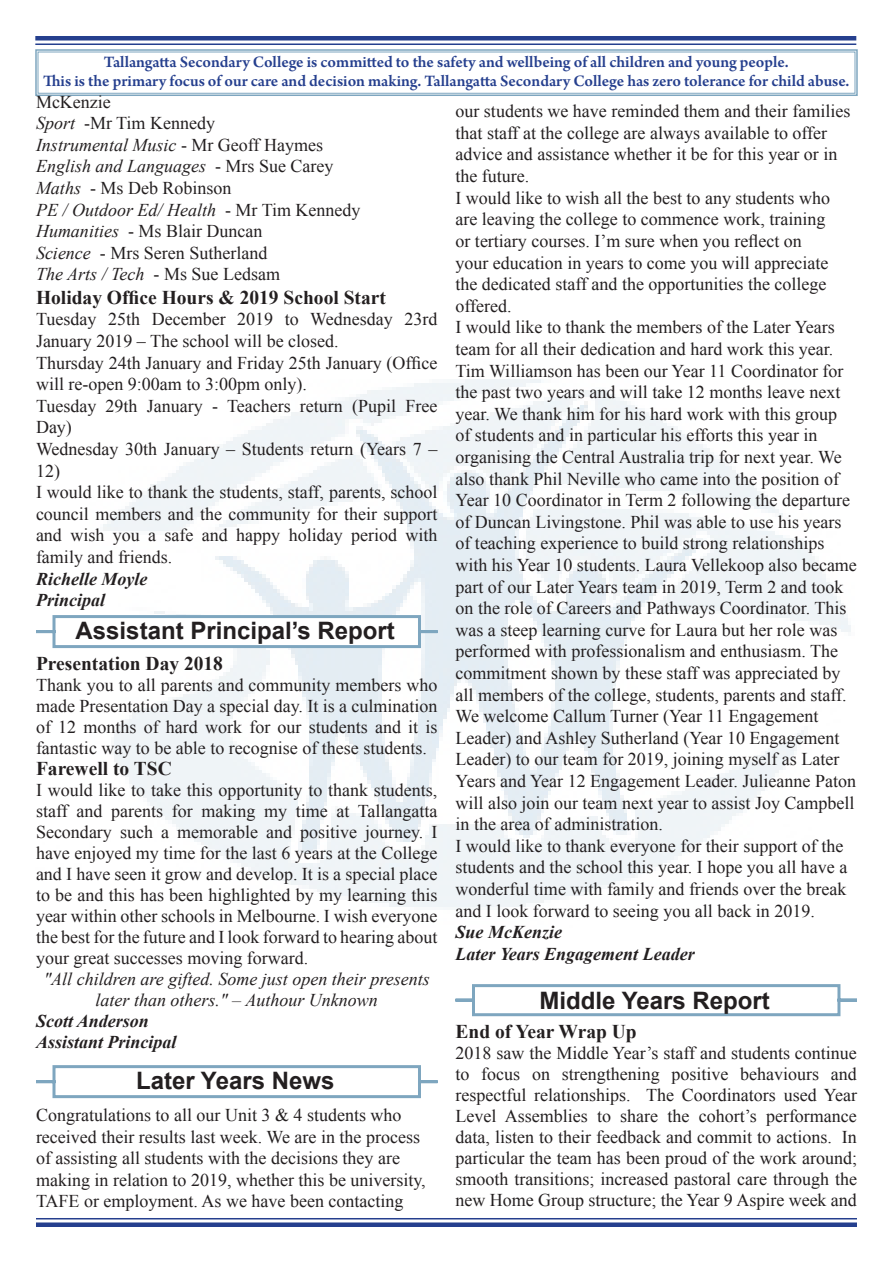
<style>
.page{position:relative;width:893px;height:1263px;background:#fff}
.page>*{position:absolute;margin:0;border:0;box-sizing:border-box;transform-origin:0 0}
.t1{font:700 24px "Arial";color:#231f20}
.t2{font:700 19.5px "Times New Roman";color:#231f20}
.t3{font:18px/21.6px "Times New Roman";color:#231f20}
.t4{font:italic 18px/21px "Times New Roman";color:#231f20;text-align:center}
.t5{font:italic 700 18px "Times New Roman";color:#231f20}
.t6{font:600 16.8px "Arno Pro";letter-spacing:-.005em;color:#253f8e}
.s1{font-style:italic}
.s2{font-style:normal}
</style>
<div class="page">
<img style="left:103px;top:379px;width:748px;height:531px">
<div style="left:35px;top:36px;width:821px;height:5px;background:#253f8e"></div>
<hr style="left:35px;top:43px;width:821px;height:2px;background:#253f8e">
<hr style="left:36px;top:1218px;width:821px;height:1px;background:#253f8e">
<div style="left:36px;top:1222px;width:821px;height:5px;background:#253f8e"></div>
<svg style="left:35px;top:49px;width:823px;height:47px"></svg>
<div style="left:38px;top:52px;width:817px;height:42px;border:1px solid #7ea6bf"></div>
<svg style="left:455px;top:984px;width:402px;height:33px"></svg>
<svg style="left:36px;top:1065px;width:402px;height:34px"></svg>
<svg style="left:36px;top:614px;width:404px;height:36px"></svg>
<p class="t6" style="left:104px;top:52px;width:686px">Tallangatta Secondary College is committed to the safety and wellbeing of all children and young people.</p>
<p class="t6" style="left:43px;top:72px;width:808px">This is the primary focus of our care and decision making. Tallangatta Secondary College has zero tolerance for child abuse.</p>
<p class="t3" style="left:36px;top:90px;width:76px">McKenzie</p>
<p class="t3" style="left:36px;top:112px;width:181px"><span class="s1">Sport</span> -Mr Tim Kennedy</p>
<p class="t4" style="left:36px;top:134px;width:289px">Instrumental Music <span class="s2">- Mr Geoff Haymes</span></p>
<p class="t4" style="left:36px;top:155px;width:299px">English and Languages <span class="s2">- Mrs Sue Carey</span></p>
<p class="t3" style="left:36px;top:177px;width:197px"><span class="s1">Maths</span> - Ms Deb Robinson</p>
<p class="t4" style="left:36px;top:199px;width:326px">PE / Outdoor Ed/ Health <span class="s2">- Mr Tim Kennedy</span></p>
<p class="t3" style="left:36px;top:220px;width:228px"><span class="s1">Humanities</span> - Ms Blair Duncan</p>
<p class="t3" style="left:36px;top:241px;width:233px"><span class="s1">Science</span> - Mrs Seren Sutherland</p>
<p class="t4" style="left:36px;top:263px;width:246px">The Arts / Tech <span class="s2">- Ms Sue Ledsam</span></p>
<p class="t2" style="left:36px;top:283px;width:351px">Holiday Office Hours &amp; 2019 School Start</p>
<p class="t3" style="left:36px;top:308px;width:403px">Tuesday 25th December 2019 to Wednesday 23rd<br>January 2019 – The school will be closed.</p>
<p class="t3" style="left:36px;top:351px;width:403px">Thursday 24th January and Friday 25th January (Office will re-open 9:00am to 3:00pm only).</p>
<p class="t3" style="left:36px;top:394px;width:403px">Tuesday 29th January - Teachers return (Pupil Free<br>Day)</p>
<p class="t3" style="left:36px;top:438px;width:403px">Wednesday 30th January – Students return (Years 7 –<br>12)</p>
<p class="t3" style="left:36px;top:481px;width:403px;text-align:justify">I would like to thank the students, staff, parents, school council members and the community for their support and wish you a safe and happy holiday period with family and friends.</p>
<p class="t5" style="left:36px;top:566px;width:113px">Richelle Moyle</p>
<p class="t5" style="left:36px;top:588px;width:71px">Principal</p>
<p class="t1" style="left:76px;top:613px;width:321px">Assistant Principal’s Report</p>
<p class="t2" style="left:36px;top:650px;width:189px">Presentation Day 2018</p>
<p class="t3" style="left:36px;top:674px;width:403px;line-height:21px;text-align:justify">Thank you to all parents and community members who made Presentation Day a special day. It is a culmination of 12 months of hard work for our students and it is fantastic way to be able to recognise of these students.</p>
<p class="t2" style="left:36px;top:755px;width:137px">Farewell to TSC</p>
<p class="t3" style="left:36px;top:779px;width:403px;line-height:21px;text-align:justify">I would like to take this opportunity to thank students, staff and parents for making my time at Tallangatta Secondary such a memorable and positive journey. I have enjoyed my time for the last 6 years at the College and I have seen it grow and develop. It is a special place to be and this has been highlighted by my learning this year within other schools in Melbourne. I wish everyone the best for the future and I look forward to hearing about your great successes moving forward.</p>
<p class="t4" style="left:44px;top:968px;width:388px">"All children are gifted. Some just open their presents later than others." – Authour Unknown</p>
<p class="t5" style="left:36px;top:1009px;width:114px">Scott Anderson</p>
<p class="t5" style="left:36px;top:1030px;width:142px">Assistant Principal</p>
<p class="t1" style="left:136px;top:1063px;width:200px">Later Years News</p>
<p class="t3" style="left:36px;top:1103px;width:391px">Congratulations to all our Unit 3 &amp; 4 students who received their results last week. We are in the process of assisting all students with the decisions they are making in relation to 2019, whether this be university, TAFE or employment. As we have been contacting</p>
<p class="t3" style="left:455px;top:100px;width:396px">our students we have reminded them and their families that staff at the college are always available to offer advice and assistance whether it be for this year or in the future.</p>
<p class="t3" style="left:455px;top:186px;width:376px">I would like to wish all the best to any students who are leaving the college to commence work, training or tertiary courses. I’m sure when you reflect on your education in years to come you will appreciate the dedicated staff and the opportunities the college offered.</p>
<p class="t3" style="left:455px;top:316px;width:403px">I would like to thank the members of the Later Years team for all their dedication and hard work this year.<br>Tim Williamson has been our Year 11 Coordinator for the past two years and will take 12 months leave next year. We thank him for his hard work with this group<br>of students and in particular his efforts this year in organising the Central Australia trip for next year. We also thank Phil Neville who came into the position of Year 10 Coordinator in Term 2 following the departure of Duncan Livingstone. Phil was able to use his years of teaching experience to build strong relationships with his Year 10 students. Laura Vellekoop also became part of our Later Years team in 2019, Term 2 and took on the role of Careers and Pathways Coordinator. This was a steep learning curve for Laura but her role was performed with professionalism and enthusiasm. The commitment shown by these staff was appreciated by all members of the college, students, parents and staff.<br>We welcome Callum Turner (Year 11 Engagement Leader) and Ashley Sutherland (Year 10 Engagement Leader) to our team for 2019, joining myself as Later Years and Year 12 Engagement Leader. Julieanne Paton will also join our team next year to assist Joy Campbell in the area of administration.</p>
<p class="t3" style="left:455px;top:834px;width:393px">I would like to thank everyone for their support of the students and the school this year. I hope you all have a wonderful time with family and friends over the break and I look forward to seeing you all back in 2019.</p>
<p class="t5" style="left:455px;top:919px;width:108px">Sue McKenzie</p>
<p class="t5" style="left:455px;top:941px;width:241px">Later Years Engagement Leader</p>
<p class="t1" style="left:540px;top:983px;width:232px">Middle Years Report</p>
<p class="t2" style="left:455px;top:1017px;width:183px">End of Year Wrap Up</p>
<p class="t3" style="left:455px;top:1042px;width:403px;line-height:21px;text-align:justify">2018 saw the Middle Year’s staff and students continue to focus on strengthening positive behaviours and respectful relationships. The Coordinators used Year Level Assemblies to share the cohort’s performance data, listen to their feedback and commit to actions. In particular the team has been proud of the work around; smooth transitions; increased pastoral care through the new Home Group structure; the Year 9 Aspire week and</p>
</div>
